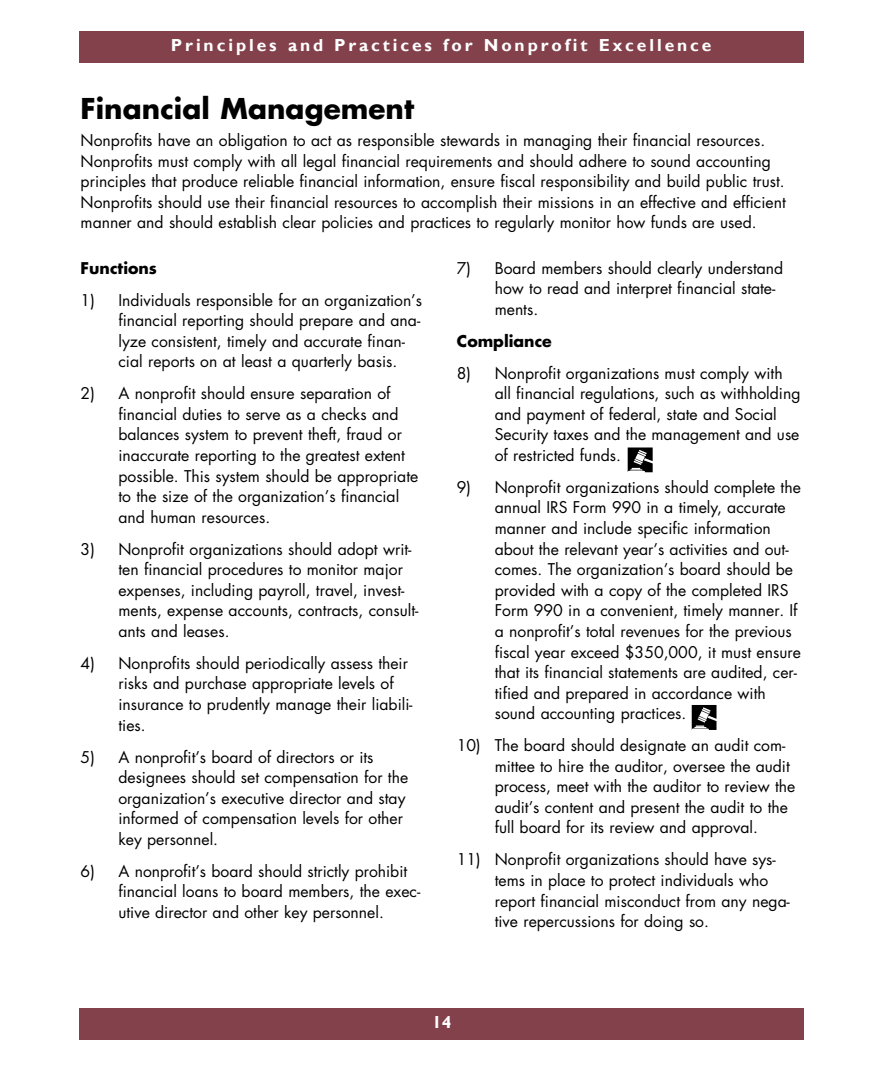
<style>
.page{position:relative;width:882px;height:1071px;background:#fff}
.page>*{position:absolute;margin:0;border:0;box-sizing:border-box;transform-origin:0 0}
.t1{font:700 28px "Futura";color:#000}
.t2{font:700 17.5px "Gill Sans";letter-spacing:.165em;color:#fff}
.t3{font:15.75px/20.7px "Futura";color:#000}
.t4{font:700 15.75px "Futura";color:#000}
</style>
<div class="page">
<div style="left:79px;top:32px;width:724px;height:31px;background:#83414b"></div>
<div style="left:79px;top:1008px;width:724px;height:32px;background:#83414b"></div>
<svg style="left:692px;top:705px;width:25px;height:25px"></svg>
<svg style="left:628px;top:448px;width:25px;height:24px"></svg>
<p class="t2" style="left:171px;top:35px;width:542px">Principles and Practices for Nonprofit Excellence</p>
<h1 class="t1" style="left:81px;top:90px;width:335px">Financial Management</h1>
<p class="t3" style="left:81px;top:130px;width:707px">Nonprofits have an obligation to act as responsible stewards in managing their financial resources.<br>Nonprofits must comply with all legal financial requirements and should adhere to sound accounting principles that produce reliable financial information, ensure fiscal responsibility and build public trust.<br>Nonprofits should use their financial resources to accomplish their missions in an effective and efficient manner and should establish clear policies and practices to regularly monitor how funds are used.</p>
<p class="t4" style="left:81px;top:257px;width:78px">Functions</p>
<p class="t3" style="left:118px;top:290px;width:305px;text-indent:-38px">1) Individuals responsible for an organization’s financial reporting should prepare and ana&shy;lyze consistent, timely and accurate finan&shy;cial reports on at least a quarterly basis.</p>
<p class="t3" style="left:118px;top:383px;width:301px;text-indent:-38px">2) A nonprofit should ensure separation of financial duties to serve as a checks and balances system to prevent theft, fraud or inaccurate reporting to the greatest extent possible. This system should be appropriate to the size of the organization’s financial and human resources.</p>
<p class="t3" style="left:118px;top:539px;width:302px;text-indent:-38px">3) Nonprofit organizations should adopt writ&shy;ten financial procedures to monitor major expenses, including payroll, travel, invest&shy;ments, expense accounts, contracts, consult&shy;ants and leases.</p>
<p class="t3" style="left:118px;top:653px;width:296px;text-indent:-38px">4) Nonprofits should periodically assess their risks and purchase appropriate levels of insurance to prudently manage their liabili&shy;ties.</p>
<p class="t3" style="left:118px;top:747px;width:291px;text-indent:-38px">5) A nonprofit’s board of directors or its designees should set compensation for the organization’s executive director and stay informed of compensation levels for other key personnel.</p>
<p class="t3" style="left:118px;top:861px;width:303px;text-indent:-38px">6) A nonprofit’s board should strictly prohibit financial loans to board members, the exec&shy;utive director and other key personnel.</p>
<p class="t3" style="left:495px;top:258px;width:290px;text-indent:-38px">7) Board members should clearly understand how to read and interpret financial state&shy;ments.</p>
<p class="t4" style="left:457px;top:330px;width:96px">Compliance</p>
<p class="t3" style="left:495px;top:363px;width:307px;text-indent:-38px">8) Nonprofit organizations must comply with all financial regulations, such as withholding and payment of federal, state and Social Security taxes and the management and use of restricted funds.</p>
<p class="t3" style="left:495px;top:477px;width:308px;text-indent:-38px">9) Nonprofit organizations should complete the annual IRS Form 990 in a timely, accurate manner and include specific information about the relevant year’s activities and out&shy;comes. The organization’s board should be provided with a copy of the completed IRS Form 990 in a convenient, timely manner. If a nonprofit’s total revenues for the previous fiscal year exceed $350,000, it must ensure that its financial statements are audited, cer&shy;tified and prepared in accordance with sound accounting practices.</p>
<p class="t3" style="left:495px;top:735px;width:302px;text-indent:-38px">10) The board should designate an audit com&shy;mittee to hire the auditor, oversee the audit process, meet with the auditor to review the audit’s content and present the audit to the full board for its review and approval.</p>
<p class="t3" style="left:495px;top:849px;width:297px;text-indent:-38px">11) Nonprofit organizations should have sys&shy;tems in place to protect individuals who report financial misconduct from any nega&shy;tive repercussions for doing so.</p>
<p class="t2" style="left:432px;top:1012px;width:21px">14</p>
</div>
